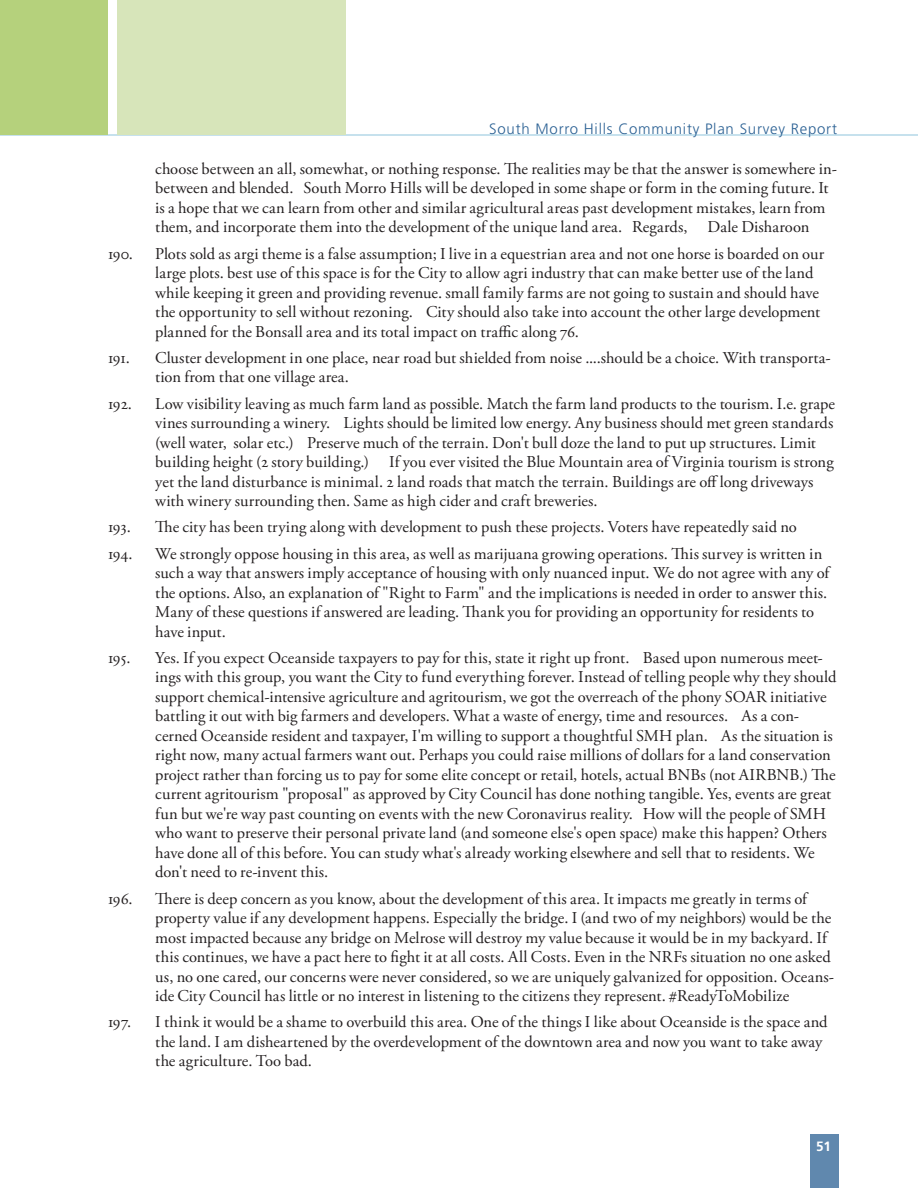
<style>
.page{position:relative;width:918px;height:1188px;background:#fff}
.page>*{position:absolute;margin:0;border:0;box-sizing:border-box;transform-origin:0 0}
.t1{font:16.5px/19.5px "Adobe Garamond Pro";letter-spacing:.005em;color:#231f20}
.t2{font:300 15px "Frutiger LT Std";letter-spacing:.05em;color:#2b6194}
.t3{font:700 13.5px "Frutiger LT Std";color:#fff}
</style>
<div class="page">
<div style="left:810px;top:1134px;width:28px;height:54px;background:#6088ae"></div>
<hr style="left:0;top:135px;width:918px;height:1px;background:#8ec5dc">
<div style="left:0;top:0;width:108px;height:135px;background:#b5d17c"></div>
<div style="left:117px;top:0;width:229px;height:135px;background:#d7e5ba"></div>
<p class="t2" style="left:489px;top:120px;width:349px">South Morro Hills Community Plan Survey Report</p>
<p class="t1" style="left:155px;top:160px;width:683px">choose between an all, somewhat, or nothing response. The realities may be that the answer is somewhere in&shy;between and blended. South Morro Hills will be developed in some shape or form in the coming future. It is a hope that we can learn from other and similar agricultural areas past development mistakes, learn from them, and incorporate them into the development of the unique land area. Regards, Dale Disharoon</p>
<p class="t1" style="left:108px;top:244px;width:26px">190.</p>
<p class="t1" style="left:155px;top:244px;width:671px">Plots sold as argi theme is a false assumption; I live in a equestrian area and not one horse is boarded on our large plots. best use of this space is for the City to allow agri industry that can make better use of the land while keeping it green and providing revenue. small family farms are not going to sustain and should have the opportunity to sell without rezoning. City should also take into account the other large development planned for the Bonsall area and its total impact on traffic along 76.</p>
<p class="t1" style="left:108px;top:349px;width:23px">191.</p>
<p class="t1" style="left:155px;top:349px;width:677px">Cluster development in one place, near road but shielded from noise ....should be a choice. With transporta&shy;tion from that one village area.</p>
<p class="t1" style="left:108px;top:394px;width:26px">192.</p>
<p class="t1" style="left:155px;top:394px;width:681px">Low visibility leaving as much farm land as possible. Match the farm land products to the tourism. I.e. grape vines surrounding a winery. Lights should be limited low energy. Any business should met green standards (well water, solar etc.) Preserve much of the terrain. Don't bull doze the land to put up structures. Limit building height (2 story building.) If you ever visited the Blue Mountain area of Virginia tourism is strong yet the land disturbance is minimal. 2 land roads that match the terrain. Buildings are off long driveways with winery surrounding then. Same as high cider and craft breweries.</p>
<p class="t1" style="left:108px;top:518px;width:24px">193.</p>
<p class="t1" style="left:155px;top:518px;width:643px">The city has been trying along with development to push these projects. Voters have repeatedly said no</p>
<p class="t1" style="left:108px;top:544px;width:26px">194.</p>
<p class="t1" style="left:155px;top:544px;width:676px">We strongly oppose housing in this area, as well as marijuana growing operations. This survey is written in such a way that answers imply acceptance of housing with only nuanced input. We do not agree with any of the options. Also, an explanation of "Right to Farm" and the implications is needed in order to answer this.<br>Many of these questions if answered are leading. Thank you for providing an opportunity for residents to have input.</p>
<p class="t1" style="left:108px;top:649px;width:24px">195.</p>
<p class="t1" style="left:155px;top:649px;width:683px">Yes. If you expect Oceanside taxpayers to pay for this, state it right up front. Based upon numerous meet&shy;ings with this group, you want the City to fund everything forever. Instead of telling people why they should support chemical-intensive agriculture and agritourism, we got the overreach of the phony SOAR initiative battling it out with big farmers and developers. What a waste of energy, time and resources. As a con&shy;cerned Oceanside resident and taxpayer, I'm willing to support a thoughtful SMH plan. As the situation is right now, many actual farmers want out. Perhaps you could raise millions of dollars for a land conservation project rather than forcing us to pay for some elite concept or retail, hotels, actual BNBs (not AIRBNB.) The current agritourism "proposal" as approved by City Council has done nothing tangible. Yes, events are great fun but we're way past counting on events with the new Coronavirus reality. How will the people of SMH who want to preserve their personal private land (and someone else's open space) make this happen? Others have done all of this before. You can study what's already working elsewhere and sell that to residents. We don't need to re-invent this.</p>
<p class="t1" style="left:108px;top:889px;width:26px">196.</p>
<p class="t1" style="left:155px;top:889px;width:680px">There is deep concern as you know, about the development of this area. It impacts me greatly in terms of property value if any development happens. Especially the bridge. I (and two of my neighbors) would be the most impacted because any bridge on Melrose will destroy my value because it would be in my backyard. If this continues, we have a pact here to fight it at all costs. All Costs. Even in the NRFs situation no one asked us, no one cared, our concerns were never considered, so we are uniquely galvanized for opposition. Oceans&shy;ide City Council has little or no interest in listening to the citizens they represent. #ReadyToMobilize</p>
<p class="t1" style="left:108px;top:1013px;width:25px">197.</p>
<p class="t1" style="left:155px;top:1013px;width:674px">I think it would be a shame to overbuild this area. One of the things I like about Oceanside is the space and the land. I am disheartened by the overdevelopment of the downtown area and now you want to take away the agriculture. Too bad.</p>
<p class="t3" style="left:816px;top:1138px;width:17px">51</p>
</div>
